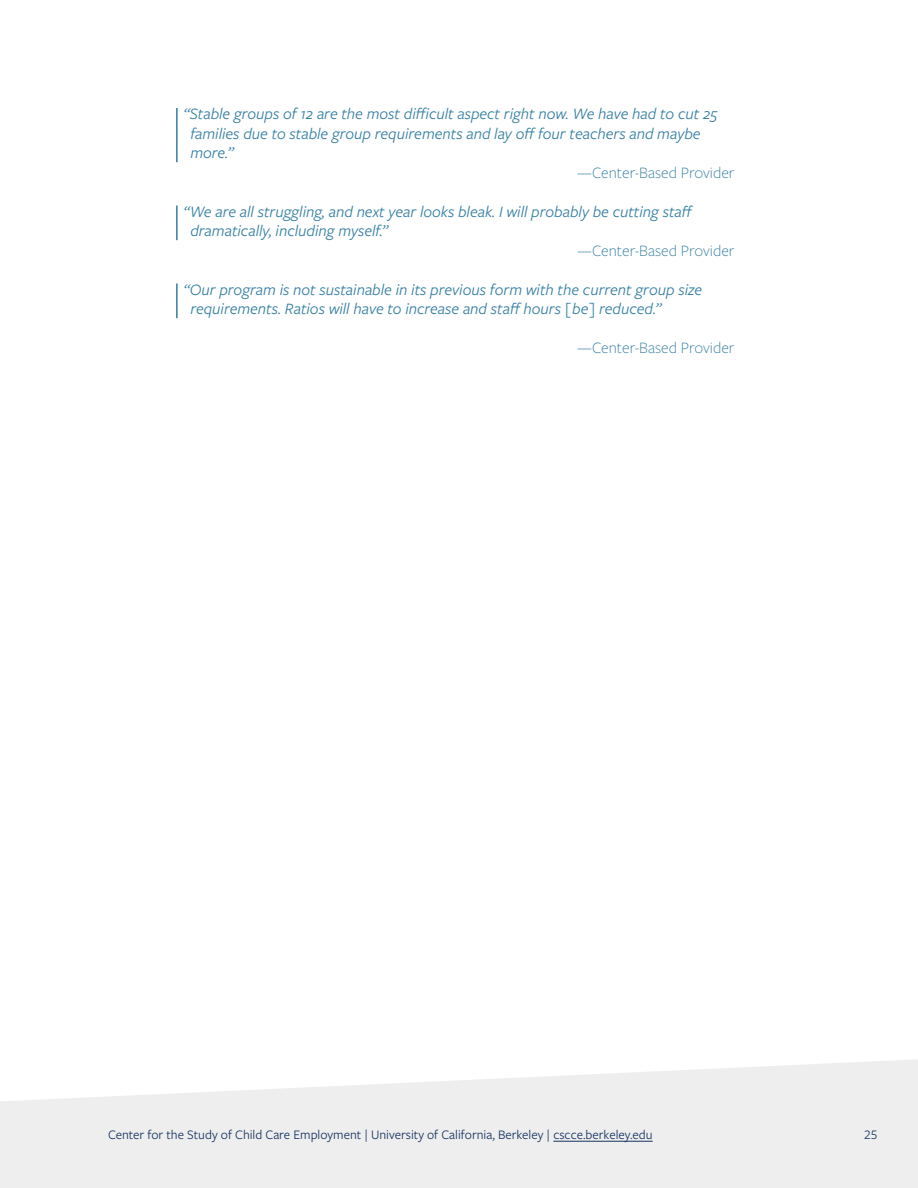
<style>
.page{position:relative;width:918px;height:1188px;background:#fff}
.page>*{position:absolute;margin:0;border:0;box-sizing:border-box;transform-origin:0 0}
.t1{font:italic 16.5px/19.5px "Freight Sans Pro";color:#347ea2}
.quote_attribution{font:300 16.5px "Freight Sans Pro";color:#347ea2}
.t2{font:13.5px "Freight Sans Pro";color:#183460}
</style>
<div class="page">
<svg style="left:0;top:1059px;width:918px;height:129px;fill:#eee"></svg>
<hr style="left:553px;top:1141px;width:100px;height:1px;background:#183460">
<hr style="left:176px;top:108px;width:2px;height:54px;background:#347ea2">
<hr style="left:176px;top:205px;width:2px;height:35px;background:#347ea2">
<hr style="left:176px;top:283px;width:2px;height:35px;background:#347ea2">
<p class="t1" style="left:190px;top:104px;width:528px;text-indent:-7px">“Stable groups of 12 are the most difficult aspect right now. We have had to cut 25 families due to stable group requirements and lay off four teachers and maybe more.”</p>
<p class="quote_attribution" style="left:577px;top:162px;width:159px">—Center-Based Provider</p>
<p class="t1" style="left:190px;top:201px;width:504px;text-indent:-7px">“We are all struggling, and next year looks bleak. I will probably be cutting staff dramatically, including myself.”</p>
<p class="quote_attribution" style="left:577px;top:240px;width:159px">—Center-Based Provider</p>
<p class="t1" style="left:190px;top:279px;width:513px;text-indent:-7px">“Our program is not sustainable in its previous form with the current group size requirements. Ratios will have to increase and staff hours [be] reduced.”</p>
<p class="quote_attribution" style="left:577px;top:337px;width:159px">—Center-Based Provider</p>
<p class="t2" style="left:108px;top:1126px;width:546px">Center for the Study of Child Care Employment | University of California, Berkeley | cscce.berkeley.edu</p>
<p class="t2" style="left:864px;top:1126px;width:15px">25</p>
</div>
